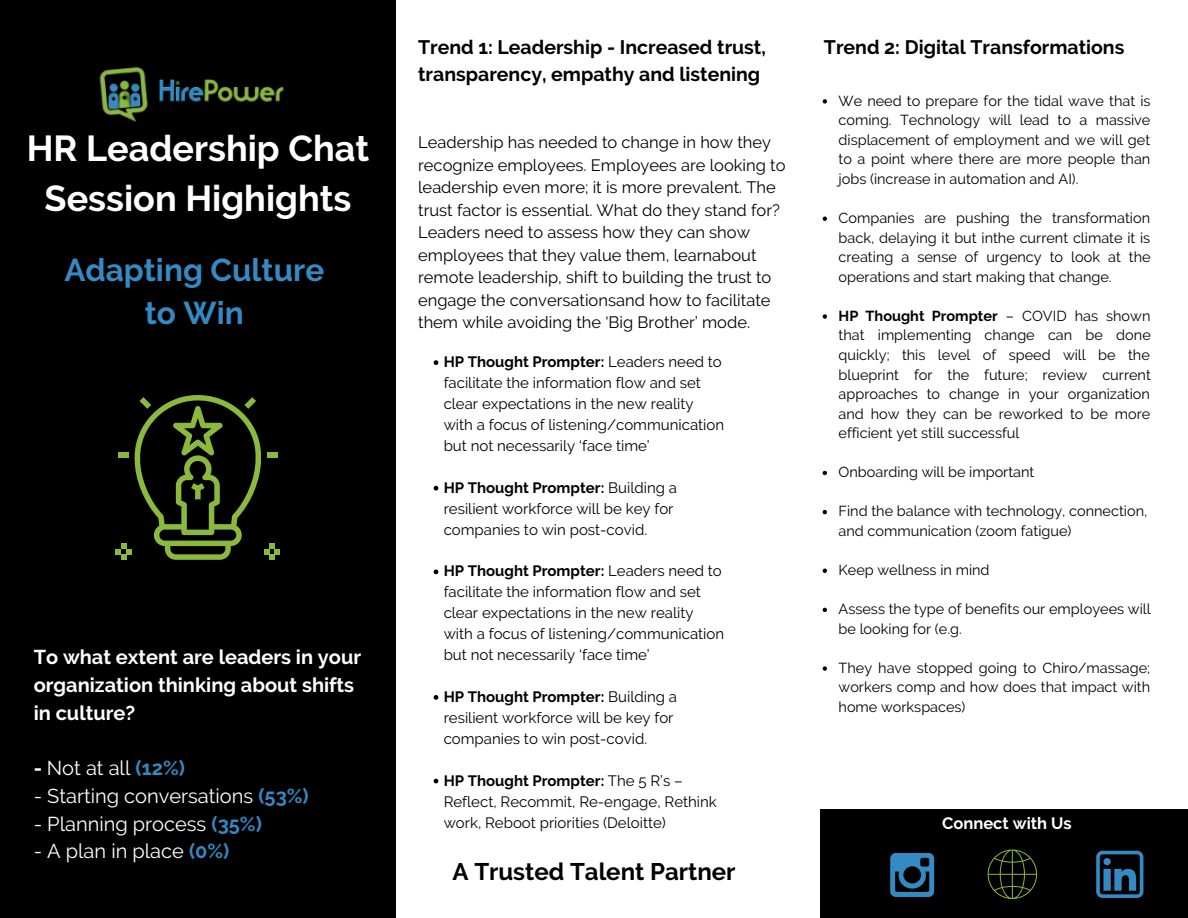
<style>
.page{position:relative;width:1188px;height:918px;background:#fff}
.page>*{position:absolute;margin:0;border:0;box-sizing:border-box;transform-origin:0 0}
.t1{font:700 36px/49.5px "Raleway";color:#fff;text-align:center}
.t2{font:700 31.5px/43.8px "Raleway";color:#348ac3;text-align:center}
.t3{font:700 24px "Raleway";color:#000}
.t4{font:19.95px "Raleway";color:#fff}
.t5{font:700 19.95px/27.8px "Raleway";color:#fff}
.t6{font:700 19.5px/27.2px "Raleway";color:#000}
.t7{font:16.5px/22.5px "Raleway";color:#000}
.t8{font:700 16.5px "Raleway";color:#fff}
.t9{font:15px/20.9px "Raleway";color:#000}
.t10{font:14.55px/19.5px "Raleway";color:#000;text-align:justify}
.s1{font-weight:700}
.s2{font-weight:700;color:#348ac3}
</style>
<div class="page">
<div style="left:0;top:0;width:396px;height:918px;background:#000"></div>
<img style="left:99px;top:67px;width:185px;height:55px">
<div style="left:820px;top:809px;width:368px;height:109px;background:#000"></div>
<svg style="left:890px;top:853px;width:44px;height:44px"></svg>
<svg style="left:1096px;top:851px;width:47px;height:47px"></svg>
<svg style="left:988px;top:850px;width:49px;height:49px"></svg>
<svg style="left:434px;top:360px;width:4px;height:5px"></svg>
<svg style="left:434px;top:486px;width:4px;height:5px"></svg>
<svg style="left:434px;top:569px;width:4px;height:5px"></svg>
<svg style="left:434px;top:695px;width:4px;height:5px"></svg>
<svg style="left:434px;top:779px;width:4px;height:4px"></svg>
<svg style="left:823px;top:99px;width:4px;height:5px"></svg>
<svg style="left:823px;top:217px;width:4px;height:4px"></svg>
<svg style="left:823px;top:314px;width:4px;height:5px"></svg>
<svg style="left:823px;top:471px;width:4px;height:4px"></svg>
<svg style="left:823px;top:510px;width:4px;height:4px"></svg>
<svg style="left:823px;top:569px;width:4px;height:4px"></svg>
<svg style="left:823px;top:608px;width:4px;height:4px"></svg>
<svg style="left:823px;top:666px;width:4px;height:5px"></svg>
<svg style="left:115px;top:395px;width:165px;height:165px"></svg>
<h1 class="t1" style="left:27px;top:124px;width:344px">HR Leadership Chat<br>Session Highights</h1>
<h2 class="t2" style="left:64px;top:248px;width:261px">Adapting Culture to Win</h2>
<h3 class="t5" style="left:34px;top:643px;width:329px">To what extent are leaders in your organization thinking about shifts in culture?</h3>
<h3 class="t4" style="left:34px;top:757px;width:153px"><span class="s1">-</span> Not at all <span class="s2">(12%)</span></h3>
<h3 class="t4" style="left:34px;top:784px;width:277px">- Starting conversations <span class="s2">(53%)</span></h3>
<h3 class="t4" style="left:34px;top:812px;width:230px">- Planning process <span class="s2">(35%)</span></h3>
<h3 class="t4" style="left:34px;top:840px;width:197px">- A plan in place <span class="s2">(0%)</span></h3>
<h3 class="t6" style="left:418px;top:34px;width:349px">Trend 1: Leadership - Increased trust, transparency, empathy and listening</h3>
<p class="t7" style="left:418px;top:131px;width:369px">Leadership has needed to change in how they recognize employees. Employees are looking to leadership even more; it is more prevalent. The trust factor is essential. What do they stand for?<br>Leaders need to assess how they can show employees that they value them, learnabout remote leadership, shift to building the trust to engage the conversationsand how to facilitate them while avoiding the ‘Big Brother’ mode.</p>
<p class="t9" style="left:444px;top:352px;width:282px"><span class="s1">HP Thought Prompter:</span> Leaders need to facilitate the information flow and set clear expectations in the new reality with a focus of listening/communication but not necessarily ‘face time’</p>
<p class="t9" style="left:444px;top:477px;width:235px"><span class="s1">HP Thought Prompter:</span> Building a resilient workforce will be key for companies to win post-covid.</p>
<p class="t9" style="left:444px;top:561px;width:282px"><span class="s1">HP Thought Prompter:</span> Leaders need to facilitate the information flow and set clear expectations in the new reality with a focus of listening/communication but not necessarily ‘face time’</p>
<p class="t9" style="left:444px;top:686px;width:235px"><span class="s1">HP Thought Prompter:</span> Building a resilient workforce will be key for companies to win post-covid.</p>
<p class="t9" style="left:444px;top:770px;width:275px"><span class="s1">HP Thought Prompter:</span> The 5 R’s –<br>Reflect, Recommit, Re-engage, Rethink work, Reboot priorities (Deloitte)</p>
<h3 class="t3" style="left:452px;top:857px;width:285px">A Trusted Talent Partner</h3>
<h3 class="t6" style="left:824px;top:34px;width:302px">Trend 2: Digital Transformations</h3>
<p class="t10" style="left:839px;top:91px;width:314px">We need to prepare for the tidal wave that is coming. Technology will lead to a massive displacement of employment and we will get to a point where there are more people than jobs (increase in automation and AI).</p>
<p class="t10" style="left:839px;top:208px;width:314px">Companies are pushing the transformation back, delaying it but inthe current climate it is creating a sense of urgency to look at the operations and start making that change.</p>
<p class="t10" style="left:839px;top:306px;width:314px"><span class="s1">HP Thought Prompter</span> – COVID has shown that implementing change can be done quickly; this level of speed will be the blueprint for the future; review current approaches to change in your organization and how they can be reworked to be more efficient yet still successful</p>
<p class="t10" style="left:839px;top:462px;width:197px">Onboarding will be important</p>
<p class="t10" style="left:839px;top:502px;width:310px">Find the balance with technology, connection, and communication (zoom fatigue)</p>
<p class="t10" style="left:839px;top:560px;width:153px">Keep wellness in mind</p>
<p class="t10" style="left:839px;top:599px;width:314px">Assess the type of benefits our employees will be looking for (e.g.</p>
<p class="t10" style="left:839px;top:658px;width:313px">They have stopped going to Chiro/massage; workers comp and how does that impact with home workspaces)</p>
<p class="t8" style="left:942px;top:814px;width:131px">Connect with Us</p>
</div>
